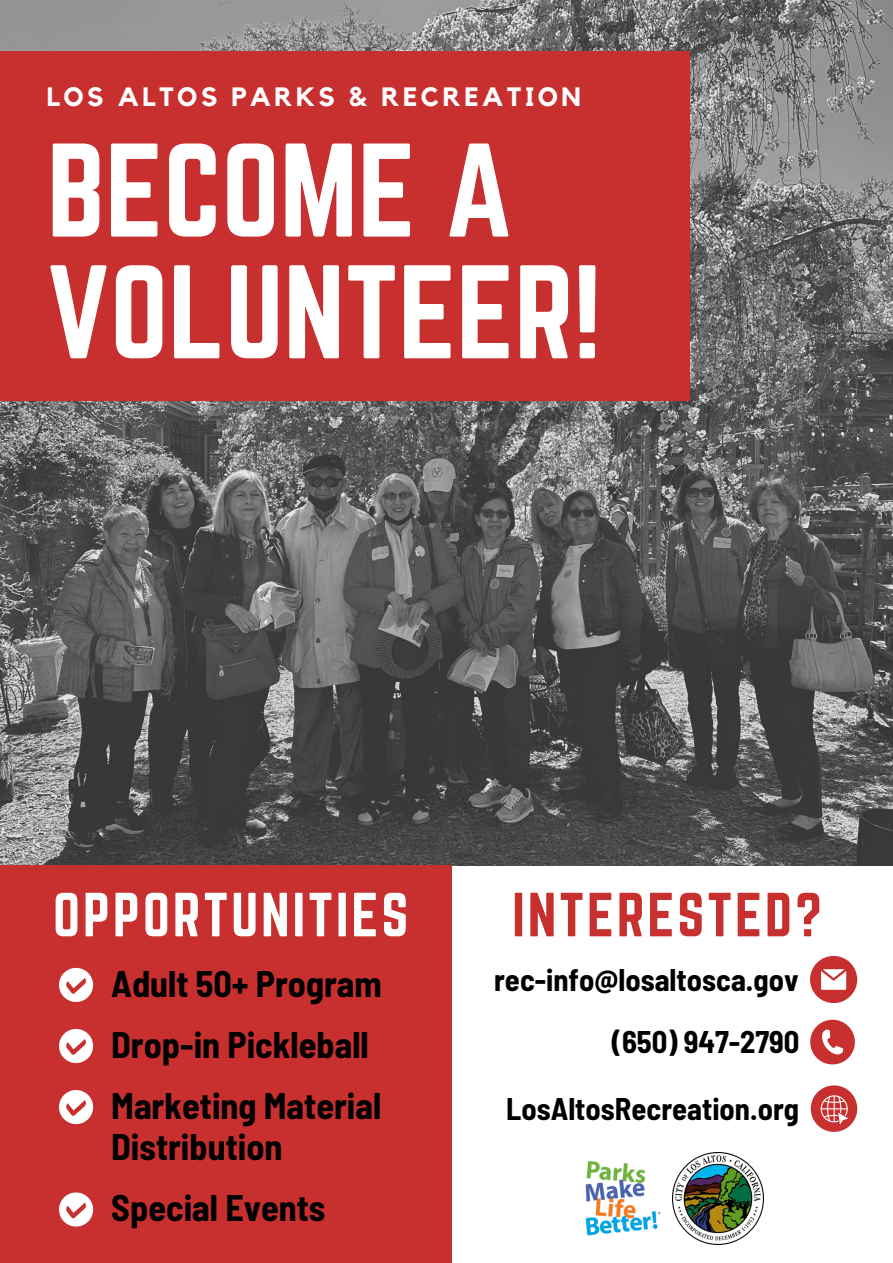
<style>
.page{position:relative;width:893px;height:1263px;background:#fff}
.page>*{position:absolute;margin:0;border:0;box-sizing:border-box;transform-origin:0 0}
.t1{font:116.32px/121.7px "Norwester";color:#fff}
.t2{font:54.45px "Norwester";letter-spacing:.05em;color:#fff}
.t3{font:54.45px "Norwester";letter-spacing:.05em;color:#c82f2f}
.t4{font:700 semi-condensed 36.15px/41.4px "Barlow";color:#000}
.t5{font:700 semi-condensed 30.53px "Barlow";color:#000}
.t6{font:700 26.47px "Kollektif";letter-spacing:.13em;color:#fff}
</style>
<div class="page">
<img style="left:0;top:0;width:893px;height:866px">
<div style="left:0;top:52px;width:689px;height:349px;background:#c82f2f"></div>
<svg style="left:810px;top:1020px;width:45px;height:44px"></svg>
<svg style="left:811px;top:1085px;width:46px;height:47px"></svg>
<svg style="left:810px;top:956px;width:47px;height:47px"></svg>
<div style="left:0;top:866px;width:451px;height:397px;background:#c82f2f"></div>
<svg style="left:59px;top:968px;width:34px;height:34px"></svg>
<svg style="left:59px;top:1029px;width:34px;height:34px"></svg>
<svg style="left:59px;top:1090px;width:34px;height:34px"></svg>
<svg style="left:59px;top:1192px;width:34px;height:34px"></svg>
<img style="left:672px;top:1153px;width:92px;height:91px">
<img style="left:585px;top:1161px;width:76px;height:75px">
<p class="t6" style="left:47px;top:84px;width:535px">LOS ALTOS PARKS &amp; RECREATION</p>
<p class="t1" style="left:47px;top:129px;width:556px">BECOME A<br>VOLUNTEER!</p>
<p class="t2" style="left:53px;top:882px;width:357px">OPPORTUNITIES</p>
<p class="t3" style="left:512px;top:882px;width:311px">INTERESTED?</p>
<h2 class="t4" style="left:111px;top:961px;width:272px">Adult 50+ Program</h2>
<h2 class="t5" style="left:494px;top:960px;width:306px">rec-info@losaltosca.gov</h2>
<p class="t4" style="left:111px;top:1023px;width:259px">Drop-in Pickleball</p>
<p class="t4" style="left:111px;top:1084px;width:272px">Marketing Material<br>Distribution</p>
<p class="t4" style="left:111px;top:1186px;width:216px">Special Events</p>
<h4 class="t5" style="left:612px;top:1022px;width:189px">(650) 947-2790</h4>
<h1 class="t5" style="left:506px;top:1089px;width:294px">LosAltosRecreation.org</h1>
</div>
